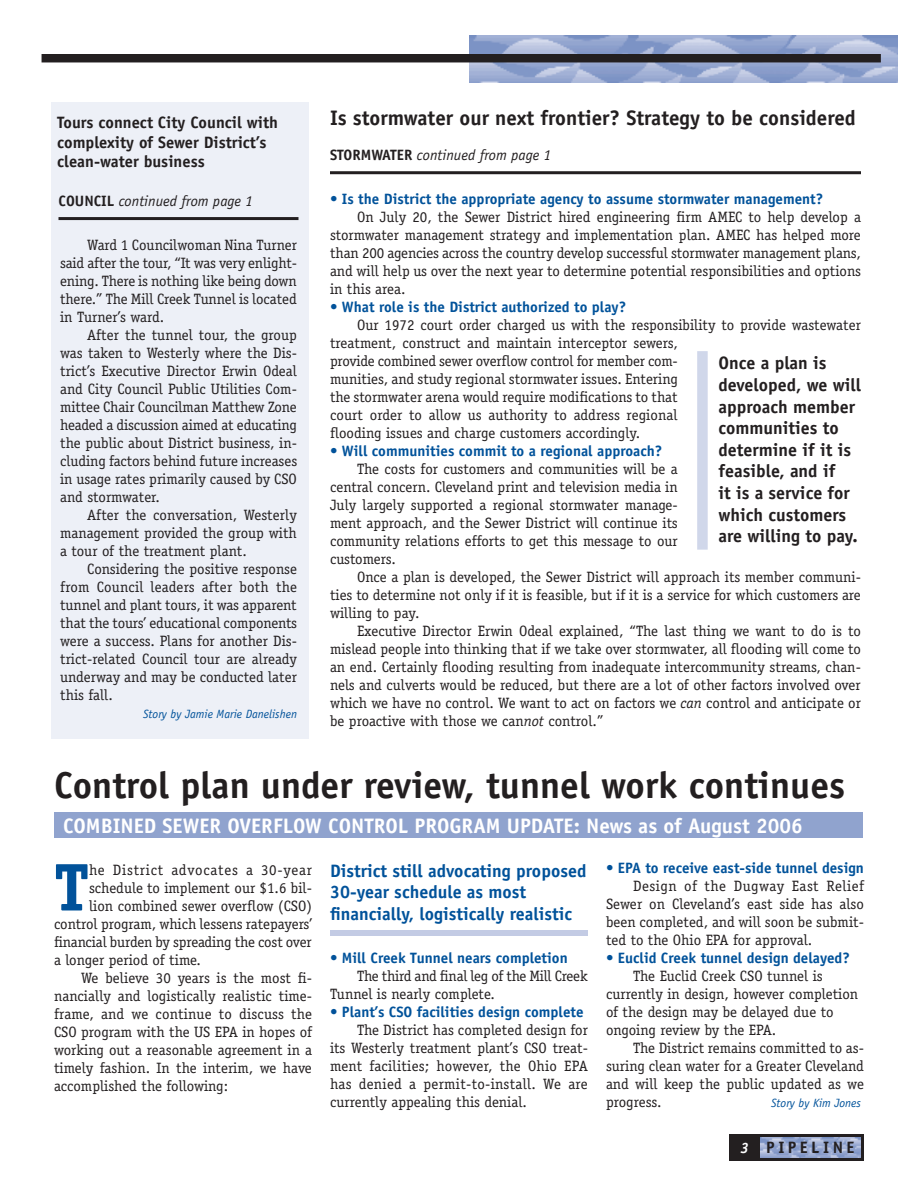
<style>
.page{position:relative;width:918px;height:1188px;background:#fff}
.page>*{position:absolute;margin:0;border:0;box-sizing:border-box;transform-origin:0 0}
.Body_Text{font:700 67.5px "Officina Serif";color:#01529a}
.Headline{font:700 37.5px "Officina Sans";color:#231f20}
.Body_Text-2{font:700 21px "Officina Sans";color:#fff}
.Body_Text-3{font:700 21px "Officina Sans";color:#231f20}
.Body_Text-4{font:700 18px/21.6px "Officina Sans";color:#231f20}
.Body_Text-5{font:700 18px/21.6px "Officina Sans";color:#01529a}
.Subhead_1{font:700 16.5px/19.8px "Officina Sans";color:#231f20}
.Body_Text-6{font:15px/18px "Officina Serif";color:#231f20;text-align:justify}
.Body_Text-7{font:700 15px "Officina Sans";color:#01529a}
.Subhead_2{font:italic 15px "Officina Sans";color:#231f20}
.Body_Text-8{font:15px "Officina Serif";letter-spacing:.05em;color:#231f20}
.Subhead_2-2{font:700 15px "Officina Sans";color:#231f20}
.Body_Text-9{font:italic 12px "Officina Sans";color:#01529a}
.s1{font-weight:700;font-style:normal}
.s2{font-style:italic}
</style>
<div class="page">
<img style="left:469px;top:36px;width:429px;height:47px">
<div style="left:730px;top:1135px;width:133px;height:25px;background:#231f20"></div>
<div style="left:729px;top:1134px;width:135px;height:27px;border:2px solid #231f20"></div>
<img style="left:761px;top:1137px;width:100px;height:21px">
<div style="left:42px;top:55px;width:838px;height:7px;background:#231f20"></div>
<div style="left:42px;top:54px;width:839px;height:8px;border:2px solid #231f20"></div>
<div style="left:55px;top:812px;width:808px;height:26px;background:#90a3ce"></div>
<div style="left:51px;top:102px;width:258px;height:636px;background:#edf0f7"></div>
<hr style="left:330px;top:171px;width:531px;height:3px;background:#231f20">
<hr style="left:58px;top:217px;width:240px;height:3px;background:#231f20">
<div style="left:697px;top:351px;width:11px;height:199px;background:#d0d7ea"></div>
<div style="left:330px;top:930px;width:258px;height:5px;background:#c3cbe4"></div>
<p class="Subhead_1" style="left:57px;top:112px;width:222px">Tours connect City Council with complexity of Sewer District’s clean-water business</p>
<p class="Subhead_2" style="left:58px;top:192px;width:196px"><span class="s1">COUNCIL</span> continued from page 1</p>
<p class="Body_Text-6" style="left:60px;top:236px;width:238px;text-indent:27px">Ward 1 Councilwoman Nina Turner said after the tour, “It was very enlight&shy;ening. There is nothing like being down there.” The Mill Creek Tunnel is located in Turner’s ward.</p>
<p class="Body_Text-6" style="left:60px;top:326px;width:239px;text-indent:27px">After the tunnel tour, the group was taken to Westerly where the Dis&shy;trict’s Executive Director Erwin Odeal and City Council Public Utilities Com&shy;mittee Chair Councilman Matthew Zone headed a discussion aimed at educating the public about District business, in&shy;cluding factors behind future increases in usage rates primarily caused by CSO and stormwater.</p>
<p class="Body_Text-6" style="left:60px;top:506px;width:238px;text-indent:27px">After the conversation, Westerly management provided the group with a tour of the treatment plant.</p>
<p class="Body_Text-6" style="left:60px;top:560px;width:239px;text-indent:27px">Considering the positive response from Council leaders after both the tunnel and plant tours, it was apparent that the tours’ educational components were a success. Plans for another Dis&shy;trict-related Council tour are already underway and may be conducted later this fall.</p>
<p class="Body_Text-9" style="left:143px;top:707px;width:155px">Story by Jamie Marie Danelishen</p>
<p class="Body_Text-3" style="left:330px;top:104px;width:527px">Is stormwater our next frontier? Strategy to be considered</p>
<p class="Subhead_2-2" style="left:330px;top:146px;width:17px">Stormwater</p>
<p class="Subhead_2" style="left:417px;top:147px;width:136px">continued from page 1</p>
<p class="Body_Text-7" style="left:330px;top:190px;width:495px">• Is the District the appropriate agency to assume stormwater management?</p>
<p class="Body_Text-6" style="left:330px;top:208px;width:533px;text-indent:27px">On July 20, the Sewer District hired engineering firm AMEC to help develop a stormwater management strategy and implementation plan. AMEC has helped more than 200 agencies across the country develop successful stormwater management plans, and will help us over the next year to determine potential responsibilities and options in this area.</p>
<p class="Body_Text-7" style="left:330px;top:298px;width:298px">• What role is the District authorized to play?</p>
<p class="Body_Text-6" style="left:330px;top:316px;width:532px;text-align:left;text-indent:27px">Our 1972 court order charged us with the responsibility to provide wastewater treatment, construct and maintain interceptor sewers,<br>provide combined sewer overflow control for member com-<br>munities, and study regional stormwater issues. Entering<br>the stormwater arena would require modifications to that<br>court order to allow us authority to address regional<br>flooding issues and charge customers accordingly.</p>
<p class="Body_Text-7" style="left:330px;top:442px;width:334px">• Will communities commit to a regional approach?</p>
<p class="Body_Text-6" style="left:330px;top:460px;width:349px;text-indent:27px">The costs for customers and communities will be a central concern. Cleveland print and television media in July largely supported a regional stormwater manage&shy;ment approach, and the Sewer District will continue its community relations efforts to get this message to our customers.</p>
<p class="Body_Text-6" style="left:330px;top:568px;width:533px;text-indent:27px">Once a plan is developed, the Sewer District will approach its member communi&shy;ties to determine not only if it is feasible, but if it is a service for which customers are willing to pay.</p>
<p class="Body_Text-6" style="left:330px;top:622px;width:533px;text-indent:27px">Executive Director Erwin Odeal explained, “The last thing we want to do is to mislead people into thinking that if we take over stormwater, all flooding will come to an end. Certainly flooding resulting from inadequate intercommunity streams, chan&shy;nels and culverts would be reduced, but there are a lot of other factors involved over which we have no control. We want to act on factors we <span class="s2">can</span> control and anticipate or be proactive with those we can<span class="s2">not</span> control.”</p>
<p class="Body_Text-4" style="left:718px;top:352px;width:144px">Once a plan is developed, we will approach member communities to determine if it is feasible, and if<br>it is a service for which customers are willing to pay.</p>
<p class="Headline" style="left:54px;top:762px;width:793px">Control plan under review, tunnel work continues</p>
<p class="Body_Text-2" style="left:63px;top:812px;width:741px">COMBINED SEWER OVERFLOW CONTROL PROGRAM UPDATE: News as of August 2006</p>
<p class="Body_Text" style="left:54px;top:845px;width:37px">T</p>
<p class="Body_Text-8" style="left:89px;top:861px;width:225px">he District advocates a 30-year</p>
<p class="Body_Text-6" style="left:89px;top:878px;width:224px">schedule to implement our $1.6 bil-</p>
<p class="Body_Text-6" style="left:89px;top:896px;width:224px">lion combined sewer overflow (CSO)</p>
<p class="Body_Text-6" style="left:54px;top:914px;width:260px">control program, which lessens ratepayers’</p>
<p class="Body_Text-6" style="left:54px;top:932px;width:259px">financial burden by spreading the cost over</p>
<p class="Body_Text-6" style="left:54px;top:950px;width:149px">a longer period of time.</p>
<p class="Body_Text-6" style="left:54px;top:968px;width:260px;text-indent:27px">We believe 30 years is the most fi&shy;nancially and logistically realistic time&shy;frame, and we continue to discuss the CSO program with the US EPA in hopes of working out a reasonable agreement in a timely fashion. In the interim, we have accomplished the following:</p>
<p class="Body_Text-5" style="left:330px;top:860px;width:258px">District still advocating proposed<br>30-year schedule as most financially, logistically realistic</p>
<p class="Body_Text-7" style="left:330px;top:948px;width:239px">• Mill Creek Tunnel nears completion</p>
<p class="Body_Text-6" style="left:330px;top:967px;width:259px;text-indent:27px">The third and final leg of the Mill Creek<br>Tunnel is nearly complete.</p>
<p class="Body_Text-7" style="left:330px;top:1002px;width:255px">• Plant’s CSO facilities design complete</p>
<p class="Body_Text-6" style="left:330px;top:1021px;width:260px;text-indent:27px">The District has completed design for its Westerly treatment plant’s CSO treat&shy;ment facilities; however, the Ohio EPA has denied a permit-to-install. We are currently appealing this denial.</p>
<p class="Body_Text-7" style="left:606px;top:859px;width:259px">• EPA to receive east-side tunnel design</p>
<p class="Body_Text-6" style="left:606px;top:877px;width:260px;text-indent:27px">Design of the Dugway East Relief Sewer on Cleveland’s east side has also been completed, and will soon be submit&shy;ted to the Ohio EPA for approval.</p>
<p class="Body_Text-7" style="left:606px;top:949px;width:245px">• Euclid Creek tunnel design delayed?</p>
<p class="Body_Text-6" style="left:606px;top:967px;width:254px;text-align:left;text-indent:27px">The Euclid Creek CSO tunnel is currently in design, however completion of the design may be delayed due to ongoing review by the EPA.</p>
<p class="Body_Text-6" style="left:606px;top:1039px;width:259px;text-indent:27px">The District remains committed to as&shy;suring clean water for a Greater Cleveland and will keep the public updated as we progress.</p>
<p class="Body_Text-9" style="left:771px;top:1096px;width:91px">Story by Kim Jones</p>
<p class="Subhead_1" style="left:766px;top:1138px;width:24px">Pipeline</p>
</div>
